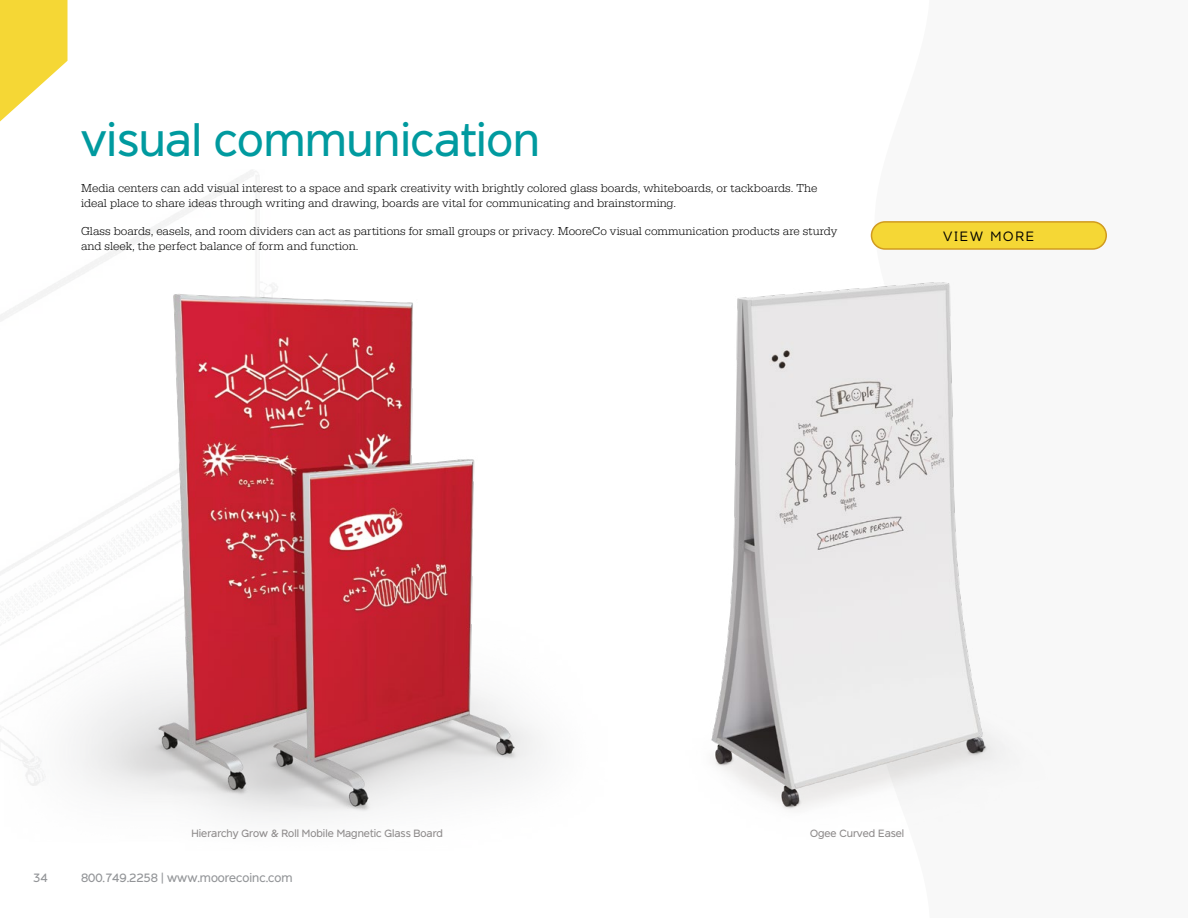
<style>
.page{position:relative;width:1188px;height:918px;background:#fff}
.page>*{position:absolute;margin:0;border:0;box-sizing:border-box;transform-origin:0 0}
.t1{font:45px "Dylan";color:#009a9f}
.t2{font:300 13.5px "Dylan";letter-spacing:.14em;color:#000}
.t3{font:300 12px/14.4px "Serifa";color:#000}
.t4{font:12px "Dylan";color:#939598}
.t5{font:10.5px "Dylan";color:#8f8c8c}
</style>
<div class="page">
<svg style="left:0;top:0;width:68px;height:122px"></svg>
<img style="left:4px;top:281px;width:538px;height:538px">
<img style="left:711px;top:282px;width:309px;height:528px">
<div style="left:871px;top:222px;width:235px;height:27px;background:#f5d735;border-radius:14px"></div>
<div style="left:871px;top:221px;width:236px;height:29px;border:2px solid #d09a1f;border-radius:14px"></div>
<h1 class="t1" style="left:81px;top:110px;width:460px">visual communication</h1>
<p class="t3" style="left:81px;top:181px;width:738px">Media centers can add visual interest to a space and spark creativity with brightly colored glass boards, whiteboards, or tackboards. The ideal place to share ideas through writing and drawing, boards are vital for communicating and brainstorming.</p>
<p class="t3" style="left:81px;top:224px;width:758px">Glass boards, easels, and room dividers can act as partitions for small groups or privacy. MooreCo visual communication products are sturdy and sleek, the perfect balance of form and function.</p>
<p class="t2" style="left:943px;top:227px;width:93px">VIEW MORE</p>
<p class="t5" style="left:191px;top:826px;width:253px">Hierarchy Grow &amp; Roll Mobile Magnetic Glass Board</p>
<p class="t5" style="left:810px;top:826px;width:96px">Ogee Curved Easel</p>
<p class="t4" style="left:33px;top:870px;width:16px">34</p>
<p class="t4" style="left:81px;top:870px;width:213px">800.749.2258 | www.moorecoinc.com</p>
</div>
